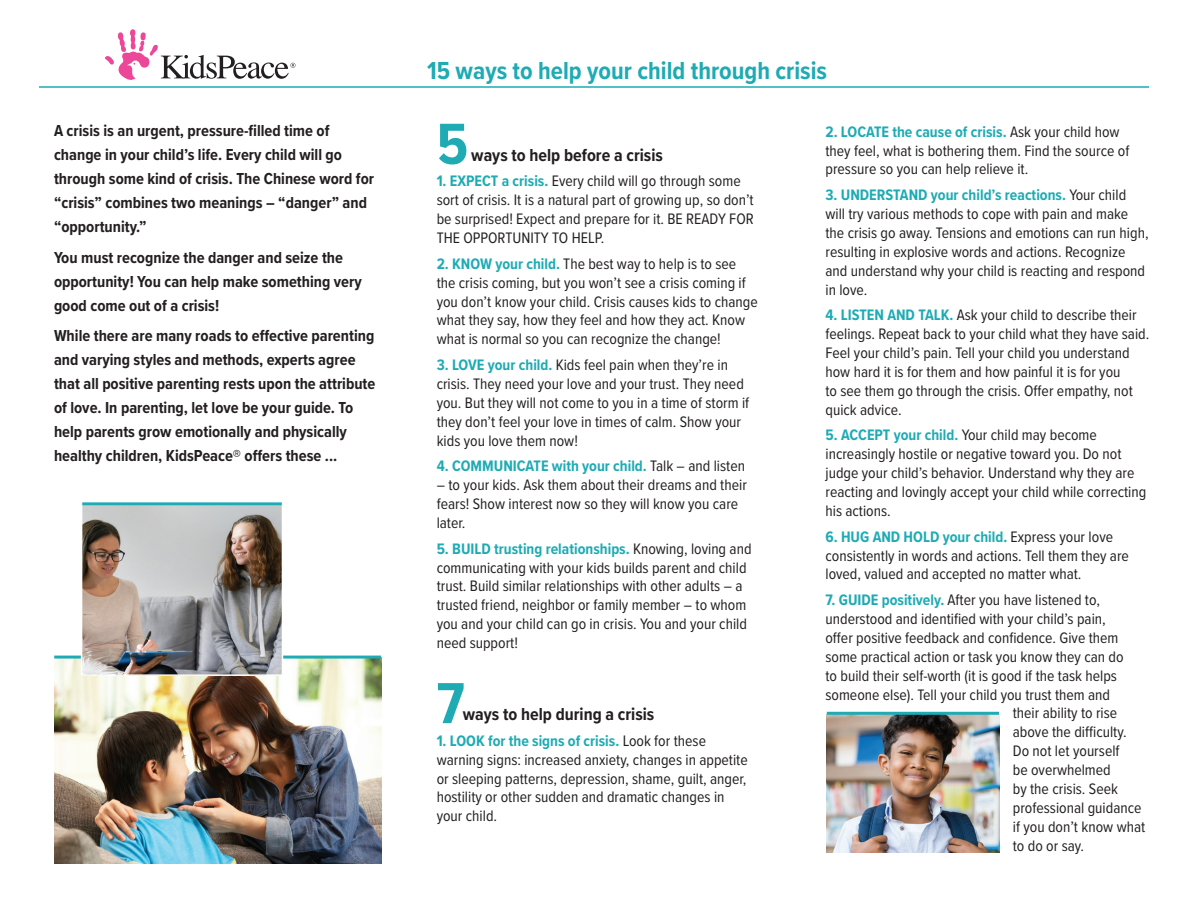
<style>
.page{position:relative;width:1188px;height:918px;background:#fff}
.page>*{position:absolute;margin:0;border:0;box-sizing:border-box;transform-origin:0 0}
.t1{font:700 60px "Proxima Nova Cond";color:#1eabb4}
.t2{font:700 25.5px "Proxima Nova Cond";color:#1eabb4}
.t3{font:700 18px "Proxima Nova Cond";color:#231f20}
.t4{font:700 16.5px/24px "Proxima Nova Cond";color:#231f20}
.t5{font:15.75px/18.9px "Proxima Nova Cond";color:#231f20}
.t6{font:700 15.75px "Proxima Nova Cond";color:#1eabb4}
.s1{font-weight:700;color:#1eabb4}
.s2{font-weight:400;color:#231f20}
</style>
<div class="page">
<img style="left:827px;top:715px;width:172px;height:137px">
<img style="left:54px;top:659px;width:327px;height:205px">
<hr style="left:39px;top:86px;width:1110px;height:2px;background:#1eabb4">
<svg style="left:105px;top:29px;width:190px;height:51px"></svg>
<hr style="left:54px;top:656px;width:327px;height:3px;background:#1eabb4">
<img style="left:84px;top:507px;width:196px;height:166px">
<div style="left:81px;top:504px;width:202px;height:172px;border:2px solid #fff"></div>
<hr style="left:82px;top:502px;width:200px;height:3px;background:#1eabb4">
<hr style="left:827px;top:712px;width:172px;height:3px;background:#1eabb4">
<p class="t4" style="left:54px;top:118px;width:322px">A crisis is an urgent, pressure-filled time of change in your child’s life. Every child will go through some kind of crisis. The Chinese word for “crisis” combines two meanings – “danger” and “opportunity.”</p>
<p class="t4" style="left:54px;top:245px;width:309px">You must recognize the danger and seize the opportunity! You can help make something very good come out of a crisis!</p>
<p class="t4" style="left:54px;top:324px;width:323px">While there are many roads to effective parenting and varying styles and methods, experts agree that all positive parenting rests upon the attribute of love. In parenting, let love be your guide. To help parents grow emotionally and physically healthy children, KidsPeace® offers these ...</p>
<p class="t2" style="left:427px;top:51px;width:401px">15 ways to help your child through crisis</p>
<p class="t1" style="left:437px;top:100px;width:33px">5</p>
<p class="t3" style="left:471px;top:142px;width:193px">ways to help before a crisis</p>
<p class="t5" style="left:437px;top:171px;width:319px"><span class="s1">1. EXPECT a crisis.</span> Every child will go through some sort of crisis. It is a natural part of growing up, so don’t be surprised! Expect and prepare for it. BE READY FOR THE OPPORTUNITY TO HELP.</p>
<p class="t5" style="left:437px;top:253px;width:323px"><span class="s1">2. KNOW your child.</span> The best way to help is to see the crisis coming, but you won’t see a crisis coming if you don’t know your child. Crisis causes kids to change what they say, how they feel and how they act. Know what is normal so you can recognize the change!</p>
<p class="t5" style="left:437px;top:355px;width:314px"><span class="s1">3. LOVE your child.</span> Kids feel pain when they’re in crisis. They need your love and your trust. They need you. But they will not come to you in a time of storm if they don’t feel your love in times of calm. Show your kids you love them now!</p>
<p class="t6" style="left:437px;top:454px;width:310px">4. COMMUNICATE with your child. <span class="s2">Talk – and listen</span></p>
<p class="t5" style="left:437px;top:475px;width:312px">– to your kids. Ask them about their dreams and their fears! Show interest now so they will know you care later.</p>
<p class="t5" style="left:437px;top:538px;width:316px"><span class="s1">5. BUILD trusting relationships.</span> Knowing, loving and communicating with your kids builds parent and child trust. Build similar relationships with other adults – a trusted friend, neighbor or family member – to whom you and your child can go in crisis. You and your child need support!</p>
<p class="t1" style="left:437px;top:659px;width:30px">7</p>
<p class="t3" style="left:463px;top:701px;width:193px">ways to help during a crisis</p>
<p class="t5" style="left:437px;top:730px;width:313px"><span class="s1">1. LOOK for the signs of crisis.</span> Look for these warning signs: increased anxiety, changes in appetite or sleeping patterns, depression, shame, guilt, anger, hostility or other sudden and dramatic changes in your child.</p>
<p class="t5" style="left:825px;top:121px;width:305px"><span class="s1">2. LOCATE the cause of crisis.</span> Ask your child how they feel, what is bothering them. Find the source of pressure so you can help relieve it.</p>
<p class="t5" style="left:825px;top:185px;width:325px"><span class="s1">3. UNDERSTAND your child’s reactions.</span> Your child will try various methods to cope with pain and make the crisis go away. Tensions and emotions can run high, resulting in explosive words and actions. Recognize and understand why your child is reacting and respond in love.</p>
<p class="t5" style="left:825px;top:305px;width:325px"><span class="s1">4. LISTEN AND TALK.</span> Ask your child to describe their feelings. Repeat back to your child what they have said.<br>Feel your child’s pain. Tell your child you understand how hard it is for them and how painful it is for you<br>to see them go through the crisis. Offer empathy, not quick advice.</p>
<p class="t5" style="left:825px;top:425px;width:322px"><span class="s1">5. ACCEPT your child.</span> Your child may become increasingly hostile or negative toward you. Do not judge your child’s behavior. Understand why they are reacting and lovingly accept your child while correcting his actions.</p>
<p class="t5" style="left:825px;top:526px;width:305px"><span class="s1">6. HUG AND HOLD your child.</span> Express your love consistently in words and actions. Tell them they are loved, valued and accepted no matter what.</p>
<p class="t5" style="left:825px;top:590px;width:276px"><span class="s1">7. GUIDE positively.</span> After you have listened to,</p>
<p class="t5" style="left:825px;top:609px;width:282px">understood and identified with your child’s pain,</p>
<p class="t5" style="left:825px;top:628px;width:295px">offer positive feedback and confidence. Give them</p>
<p class="t5" style="left:825px;top:646px;width:300px">some practical action or task you know they can do</p>
<p class="t5" style="left:825px;top:665px;width:293px">to build their self-worth (it is good if the task helps</p>
<p class="t5" style="left:825px;top:684px;width:286px">someone else). Tell your child you trust them and</p>
<p class="t5" style="left:1013px;top:703px;width:106px">their ability to rise</p>
<p class="t5" style="left:1013px;top:722px;width:115px">above the difficulty.</p>
<p class="t5" style="left:1013px;top:741px;width:108px">Do not let yourself</p>
<p class="t5" style="left:1013px;top:760px;width:99px">be overwhelmed</p>
<p class="t5" style="left:1013px;top:779px;width:107px">by the crisis. Seek</p>
<p class="t5" style="left:1013px;top:798px;width:130px">professional guidance</p>
<p class="t5" style="left:1013px;top:817px;width:134px">if you don’t know what</p>
<p class="t5" style="left:1013px;top:835px;width:73px">to do or say.</p>
</div>
